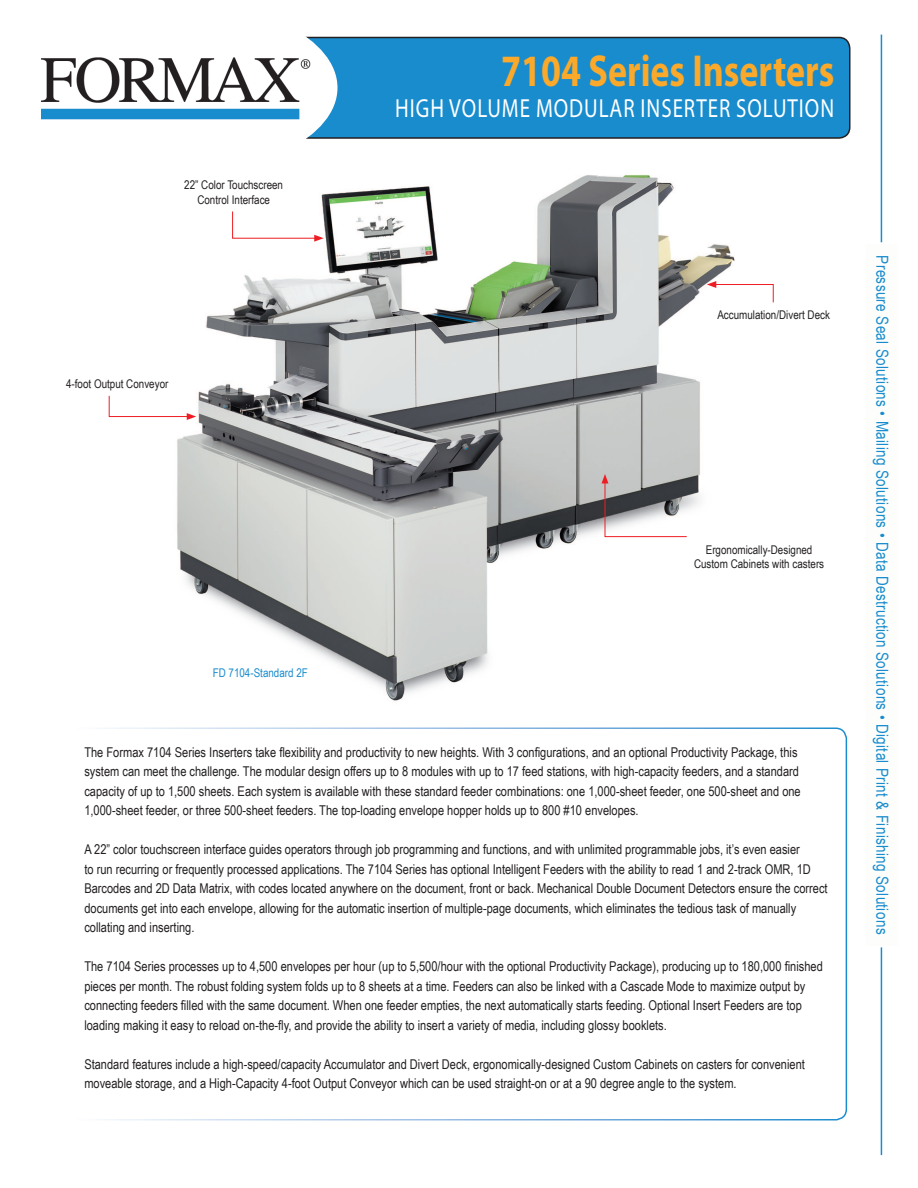
<style>
.page{position:relative;width:918px;height:1188px;background:#fff}
.page>*{position:absolute;margin:0;border:0;box-sizing:border-box;transform-origin:0 0}
.t1{font:700 45px "Myriad Pro";color:#faa92a;scale:.8 1}
.t2{font:26.25px "Myriad Pro";letter-spacing:.045em;color:#fff;scale:.8 1}
.t3{font:16.5px "Arial Narrow";letter-spacing:.02em;color:#198ccd}
.t4{font:13.5px/19.5px "Arial Narrow";color:#231f20}
.t5{font:12px/14.4px "Arial Narrow";color:#231f20;text-align:center}
.t6{font:12px "Arial Narrow";color:#198ccd}
</style>
<div class="page">
<div style="left:71px;top:728px;width:776px;height:392px;border:2px solid #fff;border-radius:11px"></div>
<div style="left:43px;top:38px;width:807px;height:100px;background:#198ccd;border-radius:11px"></div>
<div style="left:42px;top:37px;width:809px;height:102px;border:2px solid #231f20;border-radius:11px"></div>
<div style="left:0;top:0;width:338px;height:176px;background:#fff;border-radius:50%"></div>
<img style="left:41px;top:57px;width:270px;height:63px">
<hr style="left:881px;top:35px;width:1px;height:1120px;background:#198ccd">
<div style="left:864px;top:242px;width:35px;height:705px;background:#fdfefc"></div>
<img style="left:177px;top:175px;width:558px;height:526px">
<svg style="left:232px;top:211px;width:92px;height:31px"></svg>
<svg style="left:602px;top:474px;width:85px;height:63px"></svg>
<svg style="left:707px;top:281px;width:67px;height:22px"></svg>
<svg style="left:108px;top:395px;width:88px;height:25px"></svg>
<p class="t5" style="left:184px;top:177px;width:100px">22” Color Touchscreen<br>Control Interface</p>
<p class="t5" style="left:66px;top:376px;width:104px">4-foot Output Conveyor</p>
<p class="t6" style="left:213px;top:664px;width:97px">FD 7104-Standard 2F</p>
<p class="t1" style="left:501px;top:41px;width:418px">7104 Series Inserters</p>
<p class="t2" style="left:395px;top:92px;width:550px">HIGH VOLUME MODULAR INSERTER SOLUTION</p>
<p class="t5" style="left:717px;top:307px;width:114px">Accumulation/Divert Deck</p>
<p class="t5" style="left:706px;top:542px;width:108px">Ergonomically-Designed</p>
<p class="t5" style="left:694px;top:556px;width:132px">Custom Cabinets with casters</p>
<p class="t4" style="left:84px;top:742px;width:718px">The Formax 7104 Series Inserters take flexibility and productivity to new heights. With 3 configurations, and an optional Productivity Package, this system can meet the challenge. The modular design offers up to 8 modules with up to 17 feed stations, with high-capacity feeders, and a standard capacity of up to 1,500 sheets. Each system is available with these standard feeder combinations: one 1,000-sheet feeder, one 500-sheet and one 1,000-sheet feeder, or three 500-sheet feeders. The top-loading envelope hopper holds up to 800 #10 envelopes.</p>
<p class="t4" style="left:84px;top:839px;width:745px">A 22” color touchscreen interface guides operators through job programming and functions, and with unlimited programmable jobs, it’s even easier<br>to run recurring or frequently processed applications. The 7104 Series has optional Intelligent Feeders with the ability to read 1 and 2-track OMR, 1D Barcodes and 2D Data Matrix, with codes located anywhere on the document, front or back. Mechanical Double Document Detectors ensure the correct documents get into each envelope, allowing for the automatic insertion of multiple-page documents, which eliminates the tedious task of manually collating and inserting.</p>
<p class="t4" style="left:84px;top:956px;width:740px">The 7104 Series processes up to 4,500 envelopes per hour (up to 5,500/hour with the optional Productivity Package), producing up to 180,000 finished pieces per month. The robust folding system folds up to 8 sheets at a time. Feeders can also be linked with a Cascade Mode to maximize output by connecting feeders filled with the same document. When one feeder empties, the next automatically starts feeding. Optional Insert Feeders are top loading making it easy to reload on-the-fly, and provide the ability to insert a variety of media, including glossy booklets.</p>
<p class="t4" style="left:84px;top:1054px;width:722px">Standard features include a high-speed/capacity Accumulator and Divert Deck, ergonomically-designed Custom Cabinets on casters for convenient moveable storage, and a High-Capacity 4-foot Output Conveyor which can be used straight-on or at a 90 degree angle to the system.</p>
<p class="t3" style="left:895px;top:255px;width:680px;rotate:90deg">Pressure Seal Solutions • Mailing Solutions • Data Destruction Solutions • Digital Print &amp; Finishing Solutions</p>
</div>
